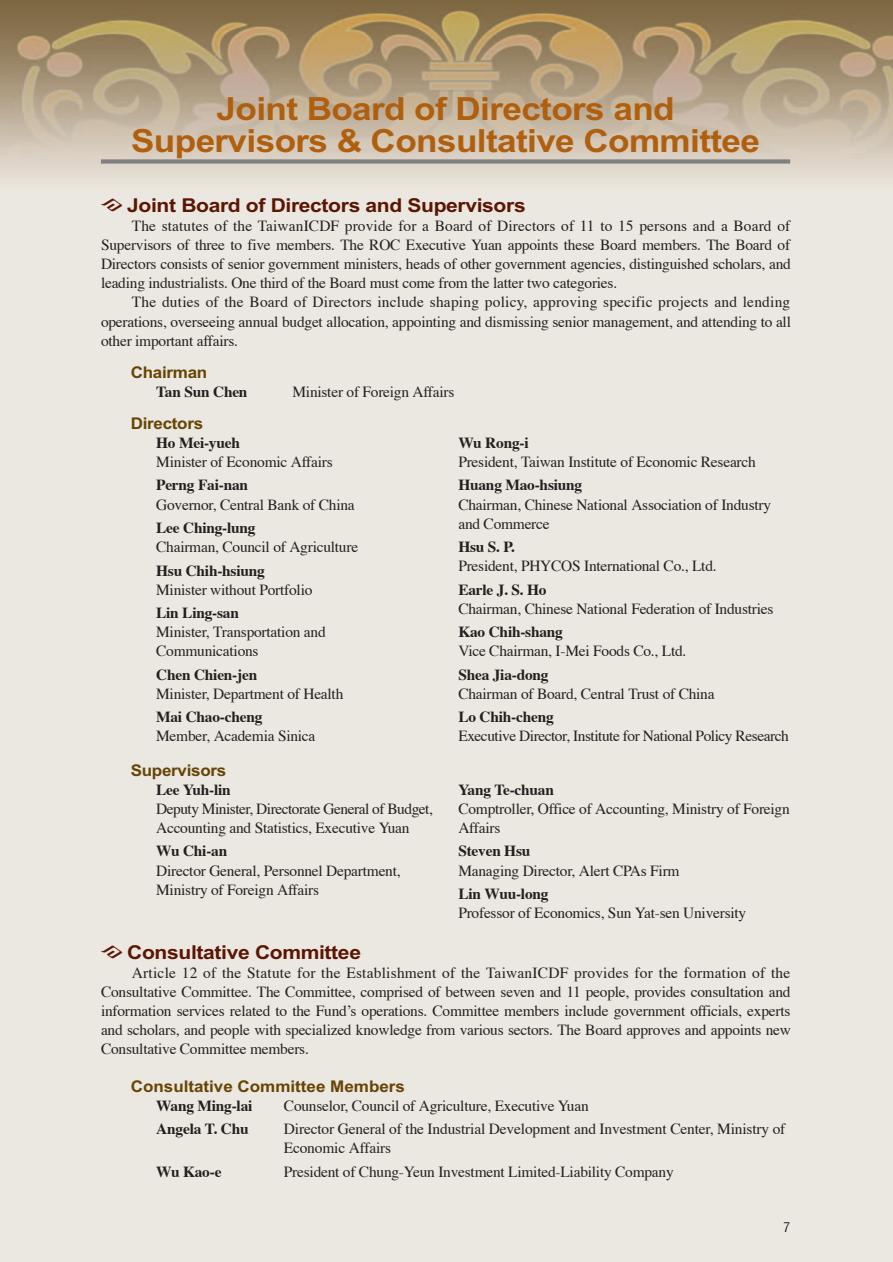
<style>
.page{position:relative;width:893px;height:1262px;background:#fff}
.page>*{position:absolute;margin:0;border:0;box-sizing:border-box;transform-origin:0 0}
.t1{font:700 31.95px/32px "Arial";letter-spacing:-.015em;color:#b05f0f;text-align:center;scale:1.1 1}
.t2{font:700 19.2px "Arial";letter-spacing:-.015em;color:#5c1502;scale:1.1 1}
.t3{font:700 16.2px "Arial";letter-spacing:-.01em;color:#674403;scale:1.05 1}
.t4{font:15.45px/19.2px "Times";letter-spacing:-.015em;color:#231f20}
.t5{font:700 15.45px "Times";letter-spacing:-.015em;color:#231f20}
.t6{font:condensed 13.35px "Helvetica";color:#231f20}
.s1{font-family:"Mingti Ext 1 EG Medium Big 5";font-weight:400}
</style>
<div class="page">
<img style="left:2px;top:0;width:890px;height:1261px">
<div style="left:101px;top:159px;width:689px;height:5px;background:#808080"></div>
<h1 class="t1" style="left:131px;top:96px;width:573px">Joint Board of Directors and<br>Supervisors &amp; Consultative Committee</h1>
<p class="t2" style="left:101px;top:198px;width:387px"><span class="s1">朘</span> Joint Board of Directors and Supervisors</p>
<p class="t4" style="left:101px;top:217px;width:691px;text-align:justify;text-indent:31px">The statutes of the TaiwanICDF provide for a Board of Directors of 11 to 15 persons and a Board of Supervisors of three to five members. The ROC Executive Yuan appoints these Board members. The Board of Directors consists of senior government ministers, heads of other government agencies, distinguished scholars, and leading industrialists. One third of the Board must come from the latter two categories.</p>
<p class="t4" style="left:101px;top:294px;width:691px;text-align:justify;text-indent:31px">The duties of the Board of Directors include shaping policy, approving specific projects and lending operations, overseeing annual budget allocation, appointing and dismissing senior management, and attending to all other important affairs.</p>
<p class="t3" style="left:131px;top:366px;width:74px">Chairman</p>
<p class="t5" style="left:156px;top:385px;width:93px">Tan Sun Chen</p>
<p class="t4" style="left:292px;top:383px;width:163px">Minister of Foreign Affairs</p>
<p class="t3" style="left:131px;top:417px;width:70px">Directors</p>
<p class="t5" style="left:156px;top:436px;width:85px">Ho Mei-yueh</p>
<p class="t4" style="left:156px;top:453px;width:178px">Minister of Economic Affairs</p>
<p class="t5" style="left:156px;top:479px;width:93px">Perng Fai-nan</p>
<p class="t4" style="left:156px;top:496px;width:200px">Governor, Central Bank of China</p>
<p class="t5" style="left:156px;top:521px;width:101px">Lee Ching-lung</p>
<p class="t4" style="left:156px;top:538px;width:203px">Chairman, Council of Agriculture</p>
<p class="t5" style="left:156px;top:564px;width:110px">Hsu Chih-hsiung</p>
<p class="t4" style="left:156px;top:581px;width:158px">Minister without Portfolio</p>
<p class="t5" style="left:156px;top:606px;width:84px">Lin Ling-san</p>
<p class="t4" style="left:156px;top:624px;width:171px">Minister, Transportation and<br>Communications</p>
<p class="t5" style="left:156px;top:668px;width:103px">Chen Chien-jen</p>
<p class="t4" style="left:156px;top:685px;width:189px">Minister, Department of Health</p>
<p class="t5" style="left:156px;top:710px;width:108px">Mai Chao-cheng</p>
<p class="t4" style="left:156px;top:728px;width:161px">Member, Academia Sinica</p>
<p class="t3" style="left:131px;top:764px;width:92px">Supervisors</p>
<p class="t5" style="left:156px;top:783px;width:76px">Lee Yuh-lin</p>
<p class="t4" style="left:156px;top:800px;width:278px">Deputy Minister, Directorate General of Budget,<br>Accounting and Statistics, Executive Yuan</p>
<p class="t5" style="left:156px;top:844px;width:73px">Wu Chi-an</p>
<p class="t4" style="left:156px;top:862px;width:246px">Director General, Personnel Department,<br>Ministry of Foreign Affairs</p>
<p class="t5" style="left:458px;top:436px;width:72px">Wu Rong-i</p>
<p class="t4" style="left:458px;top:453px;width:299px">President, Taiwan Institute of Economic Research</p>
<p class="t5" style="left:458px;top:479px;width:125px">Huang Mao-hsiung</p>
<p class="t4" style="left:458px;top:496px;width:314px">Chairman, Chinese National Association of Industry and Commerce</p>
<p class="t5" style="left:458px;top:540px;width:58px">Hsu S. P.</p>
<p class="t4" style="left:458px;top:558px;width:260px">President, PHYCOS International Co., Ltd.</p>
<p class="t5" style="left:458px;top:583px;width:90px">Earle J. S. Ho</p>
<p class="t4" style="left:458px;top:600px;width:316px">Chairman, Chinese National Federation of Industries</p>
<p class="t5" style="left:458px;top:625px;width:106px">Kao Chih-shang</p>
<p class="t4" style="left:458px;top:643px;width:229px">Vice Chairman, I-Mei Foods Co., Ltd.</p>
<p class="t5" style="left:458px;top:668px;width:92px">Shea Jia-dong</p>
<p class="t4" style="left:458px;top:685px;width:258px">Chairman of Board, Central Trust of China</p>
<p class="t5" style="left:458px;top:710px;width:97px">Lo Chih-cheng</p>
<p class="t4" style="left:458px;top:728px;width:332px">Executive Director, Institute for National Policy Research</p>
<p class="t5" style="left:458px;top:783px;width:97px">Yang Te-chuan</p>
<p class="t4" style="left:458px;top:800px;width:333px">Comptroller, Office of Accounting, Ministry of Foreign<br>Affairs</p>
<p class="t5" style="left:458px;top:844px;width:74px">Steven Hsu</p>
<p class="t4" style="left:458px;top:862px;width:223px">Managing Director, Alert CPAs Firm</p>
<p class="t5" style="left:458px;top:887px;width:92px">Lin Wuu-long</p>
<p class="t4" style="left:458px;top:904px;width:289px">Professor of Economics, Sun Yat-sen University</p>
<p class="t2" style="left:101px;top:944px;width:238px"><span class="s1">朘</span> Consultative Committee</p>
<p class="t4" style="left:101px;top:964px;width:691px;text-align:justify;text-indent:31px">Article 12 of the Statute for the Establishment of the TaiwanICDF provides for the formation of the Consultative Committee. The Committee, comprised of between seven and 11 people, provides consultation and information services related to the Fund’s operations. Committee members include government officials, experts and scholars, and people with specialized knowledge from various sectors. The Board approves and appoints new Consultative Committee members.</p>
<p class="t3" style="left:131px;top:1079px;width:262px">Consultative Committee Members</p>
<p class="t5" style="left:156px;top:1099px;width:98px">Wang Ming-lai</p>
<p class="t4" style="left:284px;top:1097px;width:306px">Counselor, Council of Agriculture, Executive Yuan</p>
<p class="t5" style="left:156px;top:1122px;width:94px">Angela T. Chu</p>
<p class="t4" style="left:284px;top:1120px;width:503px">Director General of the Industrial Development and Investment Center, Ministry of<br>Economic Affairs</p>
<p class="t5" style="left:156px;top:1165px;width:67px">Wu Kao-e</p>
<p class="t4" style="left:284px;top:1163px;width:391px">President of Chung-Yeun Investment Limited-Liability Company</p>
<p class="t6" style="left:783px;top:1221px;width:8px">7</p>
</div>
